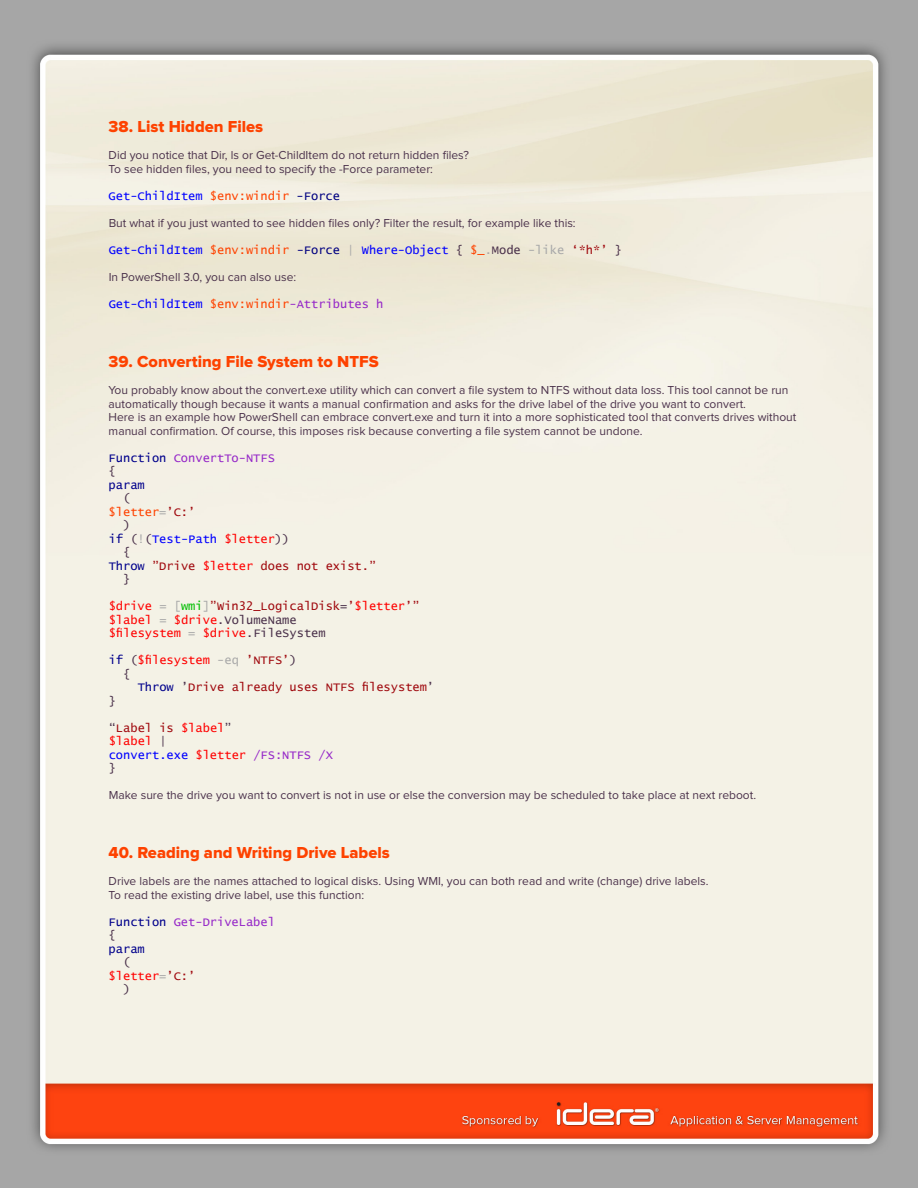
<style>
.page{position:relative;width:918px;height:1188px;background:#fff}
.page>*{position:absolute;margin:0;border:0;box-sizing:border-box;transform-origin:0 0}
.t1{font:16.5px "Proxima Nova Extrabld";color:#fe4200}
.t2{font:12px/13.5px "Proxima Nova";color:#4b324b}
.t3{font:12px/13.5px "Lucida Console";color:#f00}
.t4{font:12px "Lucida Console";color:#00f}
.t5{font:12px "Lucida Console";color:#a00a0f}
.t6{font:12px/13.5px "Lucida Console";color:#9628c8}
.t7{font:12px "Lucida Console";color:#fe4200}
.t8{font:12px "Lucida Console";color:#00008b}
.t9{font:12px "Lucida Console";color:#4b324b}
.s1{color:#fe4200}
.s2{color:#000080}
.s3{color:#a9a9a9}
.s4{color:#4b324b}
.s5{color:#a00a0f}
.s6{color:#9628c8}
.s7{color:#00008b}
.s8{color:#f00}
.s9{color:#00be00}
.s10{color:#00f}
</style>
<div class="page">
<img style="left:0;top:0;width:918px;height:1188px">
<h1 class="t1" style="left:109px;top:117px;width:156px">38. List Hidden Files</h1>
<p class="t2" style="left:109px;top:149px;width:362px">Did you notice that Dir, ls or Get-ChildItem do not return hidden files?<br>To see hidden files, you need to specify the -Force parameter:</p>
<p class="t4" style="left:109px;top:190px;width:233px">Get-ChildItem <span class="s1">$env:windir</span> <span class="s2">-Force</span></p>
<p class="t2" style="left:109px;top:216px;width:469px">But what if you just wanted to see hidden files only? Filter the result, for example like this:</p>
<p class="t4" style="left:109px;top:244px;width:515px">Get-ChildItem <span class="s1">$env:windir</span> <span class="s2">-Force</span> <span class="s3">|</span> Where-Object <span class="s4">{</span> <span class="s1">$_</span><span class="s3">.</span><span class="s4">Mode</span> <span class="s3">-like</span> <span class="s5">‘*h*’</span> <span class="s4">}</span></p>
<p class="t2" style="left:109px;top:270px;width:189px">In PowerShell 3.0, you can also use:</p>
<p class="t4" style="left:109px;top:298px;width:276px">Get-ChildItem <span class="s1">$env:windir</span><span class="s6">-Attributes h</span></p>
<h1 class="t1" style="left:109px;top:352px;width:272px">39. Converting File System to NTFS</h1>
<p class="t2" style="left:109px;top:384px;width:689px">You probably know about the convert.exe utility which can convert a file system to NTFS without data loss. This tool cannot be run automatically though because it wants a manual confirmation and asks for the drive label of the drive you want to convert.<br>Here is an example how PowerShell can embrace convert.exe and turn it into a more sophisticated tool that converts drives without manual confirmation. Of course, this imposes risk because converting a file system cannot be undone.</p>
<p class="t6" style="left:109px;top:451px;width:168px"><span class="s7">Function</span> ConvertTo-NTFS <span class="s4">{</span></p>
<p class="t8" style="left:109px;top:479px;width:38px">param</p>
<p class="t9" style="left:123px;top:493px;width:9px">(</p>
<p class="t7" style="left:109px;top:506px;width:88px">$letter<span class="s3">=</span><span class="s5">’C:’</span></p>
<p class="t9" style="left:123px;top:520px;width:9px">)</p>
<p class="t4" style="left:109px;top:533px;width:182px"><span class="s7">if</span> <span class="s4">(</span><span class="s3">!</span><span class="s4">(</span>Test-Path <span class="s8">$letter</span><span class="s4">))</span></p>
<p class="t9" style="left:123px;top:547px;width:9px">{</p>
<p class="t5" style="left:109px;top:560px;width:269px"><span class="s7">Throw</span> ”Drive <span class="s8">$letter</span> does not exist.”</p>
<p class="t9" style="left:123px;top:574px;width:9px">}</p>
<p class="t3" style="left:109px;top:600px;width:312px">$drive <span class="s3">= [</span><span class="s9">wmi</span><span class="s3">]</span><span class="s5">”Win32_LogicalDisk</span><span class="s4">=</span><span class="s5">’</span>$letter<span class="s5">’” </span>$label <span class="s3">=</span> $drive<span class="s4">.VolumeName<br></span>$filesystem <span class="s3">=</span> $drive<span class="s4">.FileSystem</span></p>
<p class="t3" style="left:123px;top:654px;width:175px;text-indent:-14px"><span class="s7">if</span> <span class="s4">(</span>$filesystem <span class="s3">-eq</span> <span class="s5">’NTFS’</span><span class="s4">) {</span></p>
<p class="t5" style="left:138px;top:682px;width:298px"><span class="s7">Throw</span> <span class="s4">’</span>Drive already uses NTFS filesystem<span class="s4">’</span></p>
<p class="t9" style="left:109px;top:695px;width:9px">}</p>
<p class="t3" style="left:109px;top:721px;width:226px"><span class="s4">“</span><span class="s5">Label is</span> $label<span class="s4">”<br></span>$label <span class="s4">|<br></span><span class="s10">convert.exe</span> $letter <span class="s6">/FS:NTFS /X </span><span class="s4">}</span></p>
<p class="t2" style="left:109px;top:789px;width:649px">Make sure the drive you want to convert is not in use or else the conversion may be scheduled to take place at next reboot.</p>
<h1 class="t1" style="left:109px;top:843px;width:283px">40. Reading and Writing Drive Labels</h1>
<p class="t2" style="left:109px;top:875px;width:601px">Drive labels are the names attached to logical disks. Using WMI, you can both read and write (change) drive labels.<br>To read the existing drive label, use this function:</p>
<p class="t6" style="left:109px;top:916px;width:168px"><span class="s7">Function</span> Get-DriveLabel <span class="s4">{</span></p>
<p class="t8" style="left:109px;top:944px;width:38px">param</p>
<p class="t9" style="left:123px;top:957px;width:9px">(</p>
<p class="t3" style="left:109px;top:970px;width:88px">$letter<span class="s3">=</span><span class="s5">’C:’</span></p>
<p class="t9" style="left:123px;top:984px;width:9px">)</p>
</div>
